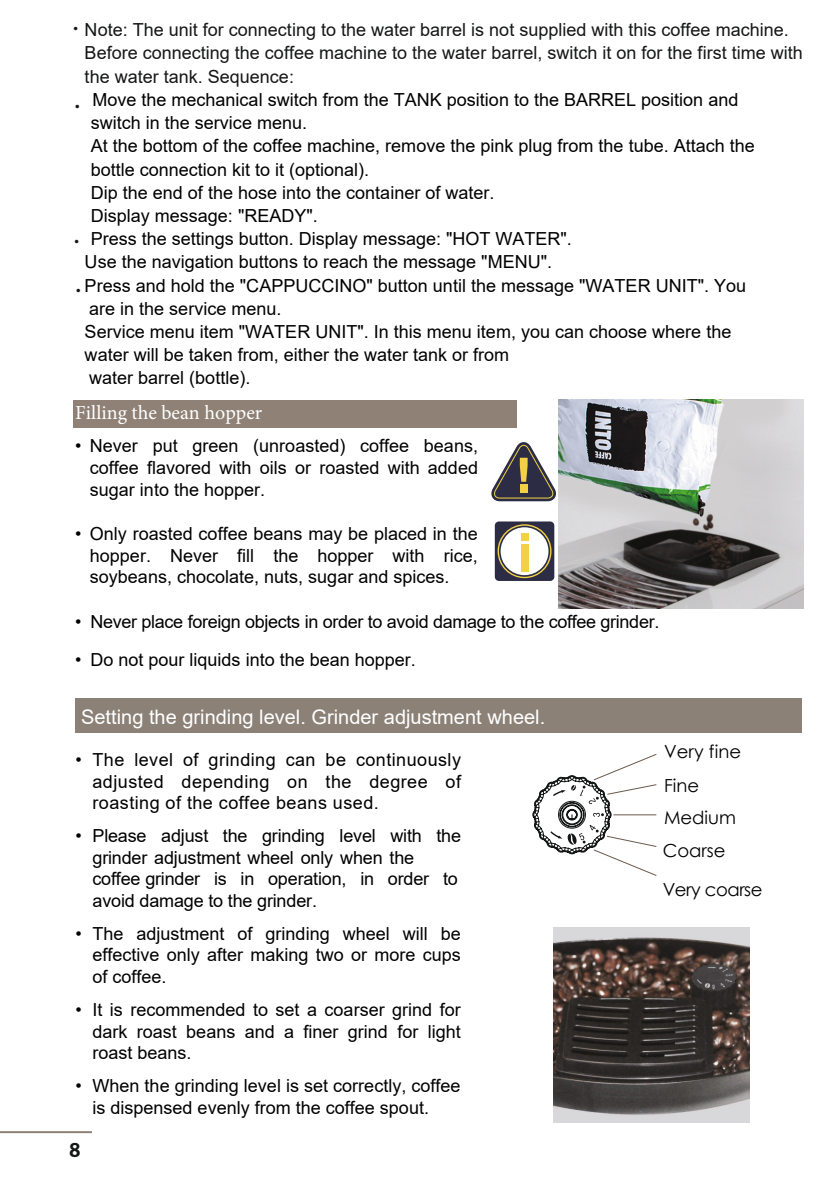
<style>
.page{position:relative;width:840px;height:1191px;background:#fff}
.page>*{position:absolute;margin:0;border:0;box-sizing:border-box;transform-origin:0 0}
.t1{font:20px "Arial";color:#fff}
.t2{font:20px "Minion Pro";color:#fff}
.t3{font:20px "Free Set Bold Cyrillic";color:#151616}
.t4{font:18px/21.6px "Arial";color:#000;text-align:justify}
.t5{font:18px "Arial";color:#151616}
.t6{font:18px "Arial";letter-spacing:-.02em;color:#000}
.t7{font:18px "Century Gothic";color:#000}
.t8{font:18px "Arial";color:#000}
.t9{font:18px "Century Gothic";letter-spacing:-.025em;color:#000}
.s1{font-style:inherit}
</style>
<div class="page">
<hr style="left:0;top:1131px;width:92px;height:2px;background:#8f8175">
<img style="left:553px;top:928px;width:195px;height:194px">
<svg style="left:532px;top:754px;width:125px;height:122px"></svg>
<img style="left:558px;top:399px;width:245px;height:209px">
<div style="left:74px;top:400px;width:442px;height:28px;background:#8f8175"></div>
<svg style="left:494px;top:521px;width:60px;height:60px"></svg>
<div style="left:520px;top:533px;width:8px;height:8px;background:#f2d145"></div>
<div style="left:520px;top:544px;width:8px;height:27px;background:#f2d145"></div>
<svg style="left:491px;top:442px;width:65px;height:59px"></svg>
<div style="left:519px;top:484px;width:8px;height:9px;background:#f2d145"></div>
<div style="left:75px;top:699px;width:726px;height:34px;background:#8c8177"></div>
<p class="t5" style="left:85px;top:18px;width:705px">Note: The unit for connecting to the water barrel is not supplied with this coffee machine.</p>
<p class="t5" style="left:85px;top:41px;width:719px">Before connecting the coffee machine to the water barrel, switch it on for the first time with</p>
<p class="t5" style="left:85px;top:64px;width:211px">the water tank. <span class="s1">Sequence</span>:</p>
<p class="t4" style="left:92px;top:89px;width:647px">Move the mechanical switch from the TANK position to the BARREL position and</p>
<p class="t4" style="left:91px;top:112px;width:218px">switch in the service menu.</p>
<p class="t4" style="left:91px;top:135px;width:665px">At the bottom of the coffee machine, remove the pink plug from the tube. Attach the</p>
<p class="t4" style="left:91px;top:158px;width:280px">bottle connection kit to it (optional).</p>
<p class="t4" style="left:91px;top:181px;width:405px">Dip the end of the hose into <span class="s1">the</span> container of water.</p>
<p class="t4" style="left:91px;top:205px;width:228px">Display message: "READY".</p>
<p class="t4" style="left:91px;top:228px;width:482px">Press the settings button. Display message: "HOT WATER".</p>
<p class="t4" style="left:85px;top:251px;width:468px">Use the navigation buttons to reach the message "MENU".</p>
<p class="t4" style="left:85px;top:274px;width:662px">Press and hold the "CAPPUCCINO" button until the message "WATER UNIT". You</p>
<p class="t4" style="left:89px;top:297px;width:194px">are in the service menu.</p>
<p class="t4" style="left:85px;top:321px;width:648px">Service menu item "WATER UNIT". In this menu item, you can choose where the</p>
<p class="t4" style="left:85px;top:344px;width:426px">water will be taken from, either the water tank or from</p>
<p class="t8" style="left:89px;top:366px;width:163px">water barrel (bottle)<span class="s1">.</span></p>
<p class="t2" style="left:75px;top:399px;width:188px">Filling the bean hopper</p>
<p class="t4" style="left:90px;top:435px;width:389px;text-indent:-15px">• Never put green (unroasted) coffee beans, coffee flavored with oils or roasted with added sugar into the hopper.</p>
<p class="t4" style="left:90px;top:523px;width:389px;text-indent:-15px">• Only roasted coffee beans may be placed in the hopper. Never fill the hopper with rice, soybeans, chocolate, nuts, sugar and spices.</p>
<p class="t6" style="left:75px;top:609px;width:585px">• Never place foreign objects in order to avoid damage to the coffee grinder.</p>
<p class="t4" style="left:75px;top:648px;width:342px">• Do not pour liquids into the bean hopper.</p>
<p class="t1" style="left:81px;top:703px;width:465px">Setting the grinding level. Grinder adjustment wheel.</p>
<p class="t4" style="left:92px;top:748px;width:370px;text-indent:-17px">• The level of grinding can be continuously adjusted depending on the degree of roasting of the coffee beans used.</p>
<p class="t4" style="left:92px;top:825px;width:370px;text-align:left;text-indent:-17px">• Please adjust the grinding level with the grinder adjustment wheel only when the coffee grinder is in operation, in order to avoid damage to the grinder.</p>
<p class="t4" style="left:92px;top:922px;width:369px;text-indent:-17px">• The adjustment of grinding wheel will be effective only after making two or more cups of coffee.</p>
<p class="t4" style="left:92px;top:998px;width:369px;text-indent:-17px">• It is recommended to set a coarser grind for dark roast beans and a finer grind for light roast beans.</p>
<p class="t4" style="left:92px;top:1075px;width:369px;text-indent:-17px">• When the grinding level is set correctly, coffee is dispensed evenly from the coffee spout.</p>
<p class="t7" style="left:663px;top:739px;width:79px">Very fine</p>
<p class="t7" style="left:663px;top:773px;width:37px">Fine</p>
<p class="t7" style="left:663px;top:805px;width:74px">Medium</p>
<p class="t7" style="left:662px;top:837px;width:64px">Coarse</p>
<p class="t9" style="left:662px;top:876px;width:101px">Very coarse</p>
<p class="t3" style="left:69px;top:1141px;width:14px">8</p>
</div>
